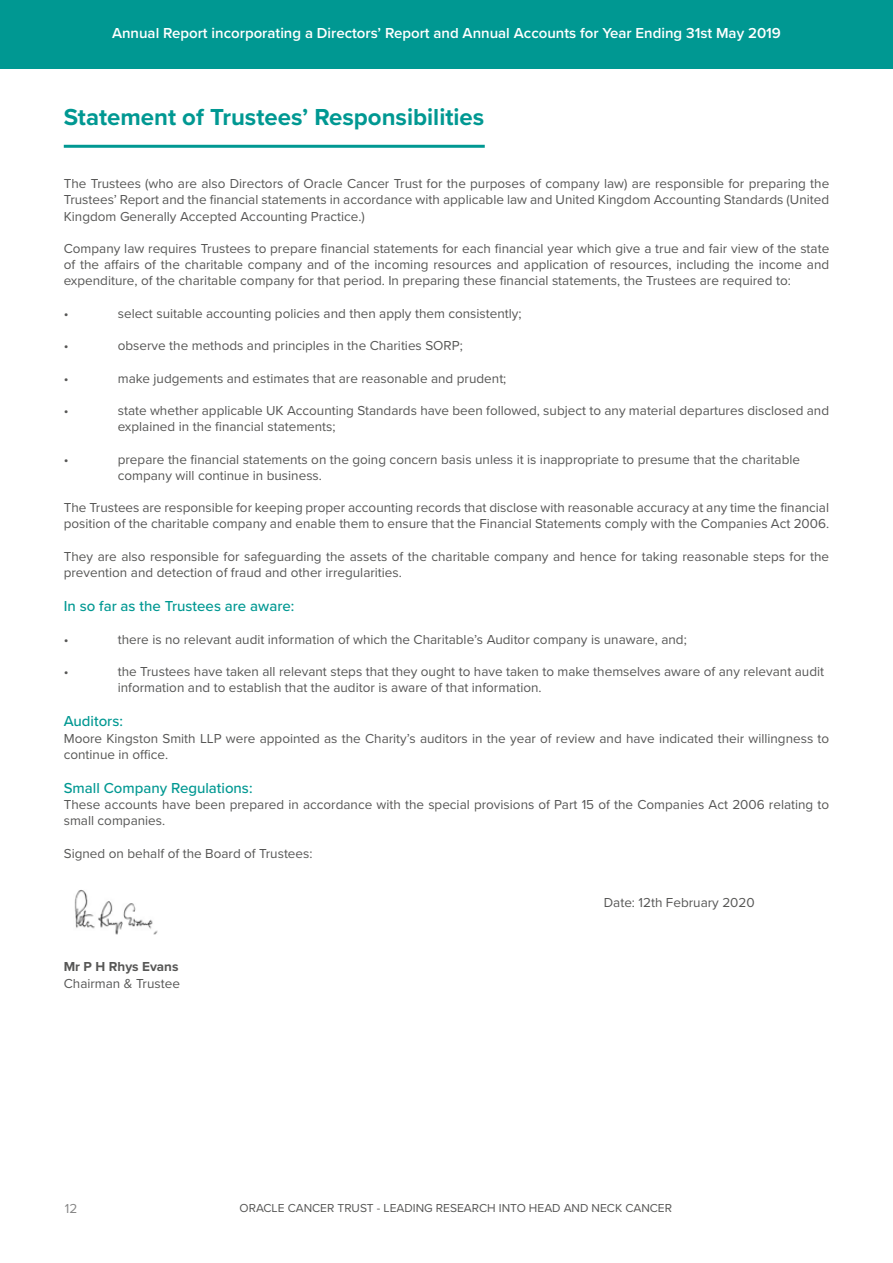
<style>
.page{position:relative;width:893px;height:1263px;background:#fff}
.page>*{position:absolute;margin:0;border:0;box-sizing:border-box;transform-origin:0 0}
.t1{font:700 24px "Proxima Nova";color:#009892}
.t2{font:600 15px "Proxima Nova";color:#fff}
.t3{font:500 15px "Proxima Nova";color:#009892}
.t4{font:13.5px/16.2px "Proxima Nova";color:#575756}
.t5{font:700 13.5px "Proxima Nova";color:#575756}
.t6{font:13.5px "Proxima Nova";color:#878787}
.t7{font:12px "Proxima Nova";color:#575756}
</style>
<div class="page">
<div style="left:0;top:0;width:893px;height:68px;background:#009892"></div>
<img style="left:74px;top:890px;width:84px;height:45px">
<hr style="left:64px;top:145px;width:421px;height:3px;background:#009892">
<p class="t2" style="left:112px;top:22px;width:670px">Annual Report incorporating a Directors’ Report and Annual Accounts for Year Ending 31st May 2019</p>
<h1 class="t1" style="left:64px;top:99px;width:422px">Statement of Trustees’ Responsibilities</h1>
<p class="t4" style="left:64px;top:175px;width:767px;text-align:justify">The Trustees (who are also Directors of Oracle Cancer Trust for the purposes of company law) are responsible for preparing the Trustees’ Report and the financial statements in accordance with applicable law and United Kingdom Accounting Standards (United Kingdom Generally Accepted Accounting Practice.)</p>
<p class="t4" style="left:64px;top:240px;width:767px;text-align:justify">Company law requires Trustees to prepare financial statements for each financial year which give a true and fair view of the state of the affairs of the charitable company and of the incoming resources and application of resources, including the income and expenditure, of the charitable company for that period. In preparing these financial statements, the Trustees are required to:</p>
<p class="t4" style="left:64px;top:305px;width:6px">•</p>
<p class="t4" style="left:118px;top:305px;width:405px">select suitable accounting policies and then apply them consistently;</p>
<p class="t4" style="left:64px;top:337px;width:6px">•</p>
<p class="t4" style="left:118px;top:337px;width:347px">observe the methods and principles in the Charities SORP;</p>
<p class="t4" style="left:64px;top:369px;width:6px">•</p>
<p class="t4" style="left:118px;top:369px;width:390px">make judgements and estimates that are reasonable and prudent;</p>
<p class="t4" style="left:64px;top:402px;width:6px">•</p>
<p class="t4" style="left:118px;top:402px;width:713px">state whether applicable UK Accounting Standards have been followed, subject to any material departures disclosed and explained in the financial statements;</p>
<p class="t4" style="left:64px;top:450px;width:6px">•</p>
<p class="t4" style="left:118px;top:450px;width:684px">prepare the financial statements on the going concern basis unless it is inappropriate to presume that the charitable company will continue in business.</p>
<p class="t4" style="left:64px;top:499px;width:767px">The Trustees are responsible for keeping proper accounting records that disclose with reasonable accuracy at any time the financial position of the charitable company and enable them to ensure that the Financial Statements comply with the Companies Act 2006.</p>
<p class="t4" style="left:64px;top:548px;width:767px">They are also responsible for safeguarding the assets of the charitable company and hence for taking reasonable steps for the prevention and detection of fraud and other irregularities.</p>
<p class="t3" style="left:64px;top:595px;width:232px">In so far as the Trustees are aware:</p>
<p class="t4" style="left:64px;top:630px;width:6px">•</p>
<p class="t4" style="left:118px;top:630px;width:570px">there is no relevant audit information of which the Charitable’s Auditor company is unaware, and;</p>
<p class="t4" style="left:64px;top:663px;width:6px">•</p>
<p class="t4" style="left:118px;top:663px;width:708px">the Trustees have taken all relevant steps that they ought to have taken to make themselves aware of any relevant audit information and to establish that the auditor is aware of that information.</p>
<p class="t3" style="left:64px;top:710px;width:61px">Auditors:</p>
<p class="t4" style="left:64px;top:729px;width:767px">Moore Kingston Smith LLP were appointed as the Charity’s auditors in the year of review and have indicated their willingness to continue in office.</p>
<p class="t3" style="left:64px;top:777px;width:190px">Small Company Regulations:</p>
<p class="t4" style="left:64px;top:796px;width:767px">These accounts have been prepared in accordance with the special provisions of Part 15 of the Companies Act 2006 relating to small companies.</p>
<p class="t4" style="left:64px;top:845px;width:250px">Signed on behalf of the Board of Trustees:</p>
<p class="t4" style="left:604px;top:893px;width:152px">Date: 12th February 2020</p>
<p class="t5" style="left:64px;top:957px;width:116px">Mr P H Rhys Evans</p>
<p class="t4" style="left:64px;top:974px;width:118px">Chairman &amp; Trustee</p>
<p class="t6" style="left:65px;top:1199px;width:14px">12</p>
<p class="t7" style="left:240px;top:1199px;width:434px">ORACLE CANCER TRUST - LEADING RESEARCH INTO HEAD AND NECK CANCER</p>
</div>
